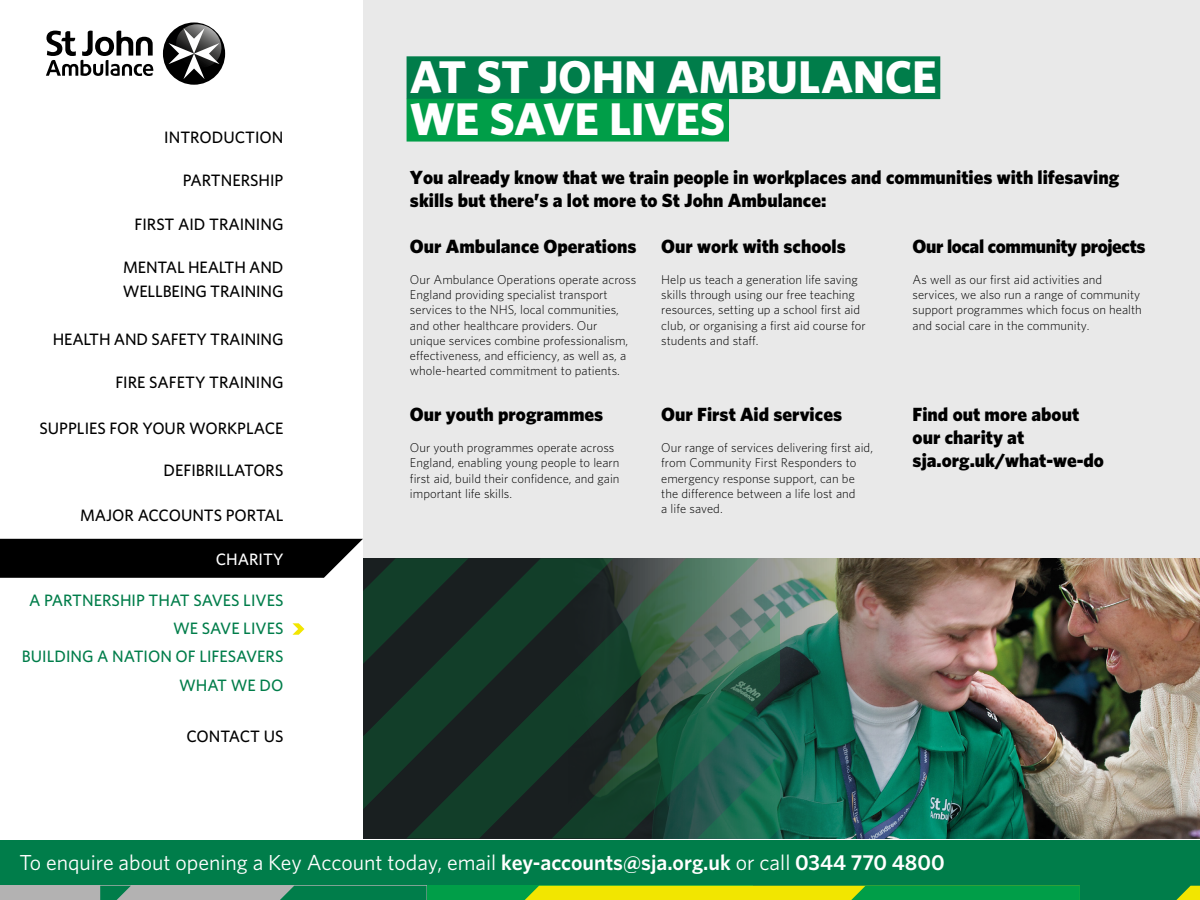
<style>
.page{position:relative;width:1200px;height:900px;background:#fff}
.page>*{position:absolute;margin:0;border:0;box-sizing:border-box;transform-origin:0 0}
.t1{font:700 45.9px/42.5px "Whitney";letter-spacing:-.005em;color:#fff}
.t2{font:21.75px "Whitney";color:#fff}
.t3{font:900 19.2px/23px "Whitney";color:#000}
.t4{font:900 19.2px "Whitney";letter-spacing:-.02em;color:#000}
.t5{font:500 16.5px/23.4px "Whitney";color:#000}
.t6{font:500 16.5px/28.2px "Whitney";color:#007d4a;text-align:right}
.t7{font:500 16.5px "Whitney";color:#fff}
.t8{font:300 12.75px/15.3px "Whitney";color:#000}
.s1{font-weight:600}
</style>
<div class="page">
<div style="left:0;top:840px;width:1200px;height:60px;background:#007d4a"></div>
<div style="left:427px;top:886px;width:326px;height:14px;background:#009e48"></div>
<svg style="left:525px;top:886px;width:675px;height:14px"></svg>
<div style="left:100px;top:886px;width:327px;height:14px;background:#b3b2b2"></div>
<div style="left:0;top:886px;width:101px;height:14px;background:#b3b2b2"></div>
<svg style="left:100px;top:886px;width:31px;height:14px"></svg>
<div style="left:280px;top:886px;width:147px;height:14px;background:#007d4a"></div>
<div style="left:363px;top:0;width:837px;height:838px;background:#e9e9e9"></div>
<div style="left:407px;top:56px;width:533px;height:43px;background:#007d4a"></div>
<div style="left:407px;top:99px;width:322px;height:43px;background:#009e48"></div>
<img style="left:780px;top:558px;width:420px;height:280px">
<svg style="left:759px;top:558px;width:21px;height:280px;background:#39715f"></svg>
<svg style="left:614px;top:558px;width:145px;height:280px;background:#345b4b"></svg>
<svg style="left:469px;top:558px;width:145px;height:280px;background:#162f25"></svg>
<div style="left:163px;top:22px;width:62px;height:63px;background:#000;border-radius:50%"></div>
<svg style="left:169px;top:24px;width:56px;height:55px"></svg>
<svg style="left:46px;top:31px;width:107px;height:45px"></svg>
<svg style="left:0;top:539px;width:469px;height:299px"></svg>
<p class="t5" style="left:164px;top:125px;width:121px">INTRODUCTION</p>
<p class="t5" style="left:183px;top:169px;width:102px">PARTNERSHIP</p>
<p class="t5" style="left:135px;top:212px;width:150px">FIRST AID TRAINING</p>
<p class="t5" style="left:123px;top:256px;width:162px">MENTAL HEALTH AND<br>WELLBEING TRAINING</p>
<p class="t5" style="left:53px;top:327px;width:232px">HEALTH AND SAFETY TRAINING</p>
<p class="t5" style="left:115px;top:370px;width:170px">FIRE SAFETY TRAINING</p>
<p class="t5" style="left:39px;top:417px;width:246px">SUPPLIES FOR YOUR WORKPLACE</p>
<p class="t5" style="left:164px;top:458px;width:121px">DEFIBRILLATORS</p>
<p class="t5" style="left:80px;top:504px;width:205px">MAJOR ACCOUNTS PORTAL</p>
<p class="t7" style="left:216px;top:548px;width:69px">CHARITY</p>
<p class="t6" style="left:22px;top:586px;width:263px">A PARTNERSHIP THAT SAVES LIVES<br>WE SAVE LIVES<br>BUILDING A NATION OF LIFESAVERS<br>WHAT WE DO</p>
<p class="t5" style="left:186px;top:725px;width:99px">CONTACT US</p>
<h1 class="t1" style="left:410px;top:54px;width:528px">AT ST JOHN AMBULANCE<br>WE SAVE LIVES</h1>
<h3 class="t3" style="left:410px;top:166px;width:711px">You already know that we train people in workplaces and communities with lifesaving skills but there’s a lot more to St John Ambulance:</h3>
<h3 class="t3" style="left:410px;top:234px;width:228px">Our Ambulance Operations</h3>
<p class="t8" style="left:410px;top:271px;width:228px">Our Ambulance Operations operate across England providing specialist transport services to the NHS, local communities, and other healthcare providers. Our<br>unique services combine professionalism, effectiveness, and efficiency, as well as, a whole-hearted commitment to patients.</p>
<h3 class="t3" style="left:410px;top:403px;width:195px">Our youth programmes</h3>
<p class="t8" style="left:410px;top:439px;width:211px">Our youth programmes operate across England, enabling young people to learn first aid, build their confidence, and gain important life skills.</p>
<h3 class="t3" style="left:661px;top:234px;width:186px">Our work with schools</h3>
<p class="t8" style="left:661px;top:271px;width:206px">Help us teach a generation life saving skills through using our free teaching resources, setting up a school first aid club, or organising a first aid course for students and staff.</p>
<h3 class="t4" style="left:913px;top:233px;width:234px">Our local community projects</h3>
<p class="t8" style="left:913px;top:271px;width:231px">As well as our first aid activities and services, we also run a range of community support programmes which focus on health and social care in the community.</p>
<h3 class="t3" style="left:661px;top:403px;width:182px">Our First Aid services</h3>
<p class="t8" style="left:661px;top:439px;width:213px">Our range of services delivering first aid, from Community First Responders to emergency response support, can be the difference between a life lost and<br>a life saved.</p>
<h3 class="t3" style="left:913px;top:403px;width:193px">Find out more about our charity at sja.org.uk/what-we-do</h3>
<h2 class="t2" style="left:19px;top:848px;width:927px">To enquire about opening a Key Account today, email <span class="s1">key-accounts@sja.org.uk</span> or call <span class="s1">0344 770 4800</span></h2>
</div>
